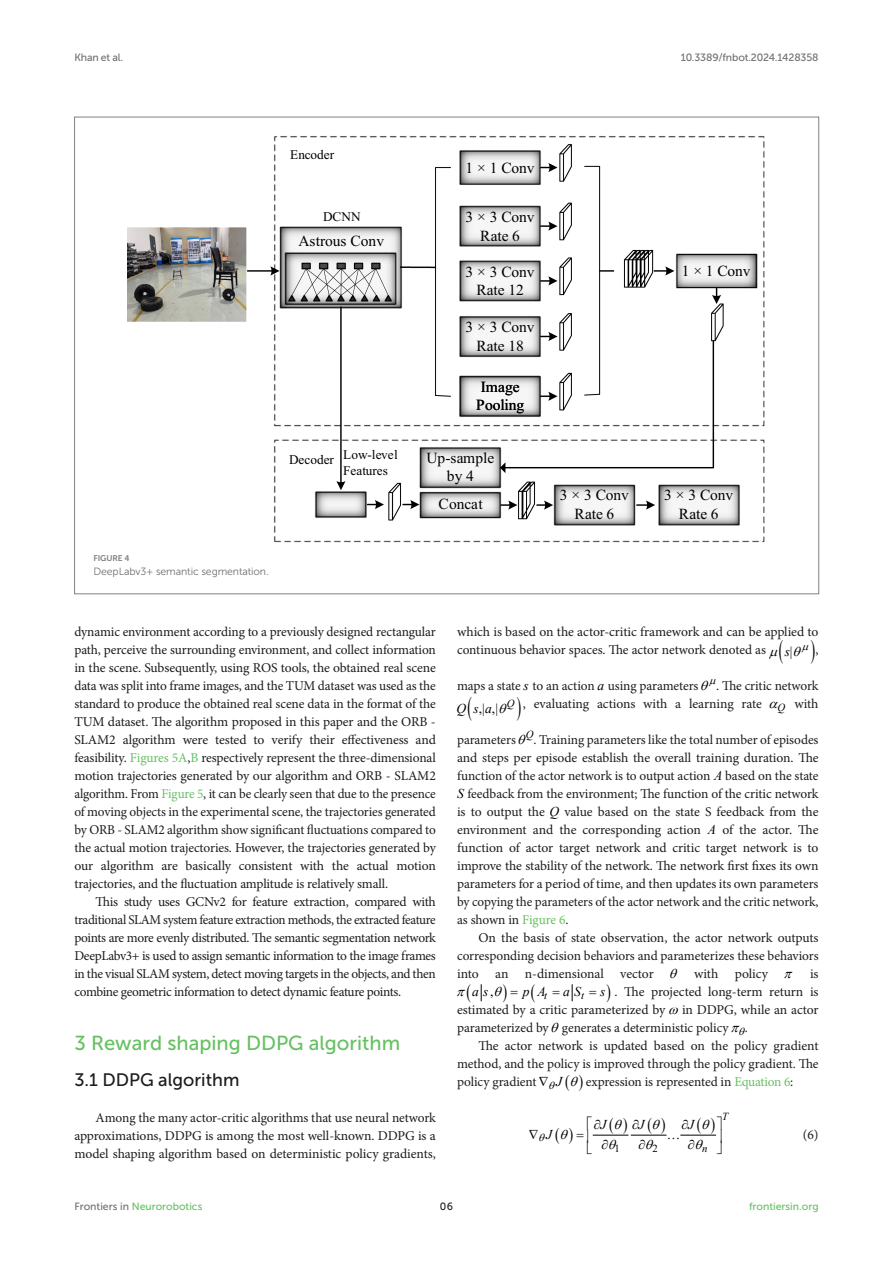
<style>
.page{position:relative;width:893px;height:1263px;background:#fff}
.page>*{position:absolute;margin:0;border:0;box-sizing:border-box;transform-origin:0 0}
.HEAD_1{font:20.25px "Museo Sans 500";color:#65c161}
.HEAD_2_after_HEAD_1{font:18px "Museo Sans 500";color:#1b1c1b}
.t1{font:15.45px/18.6px "Times New Roman";color:#000;text-align:center}
.TEXT{font:13.5px/18px "Minion Pro";letter-spacing:-.01em;color:#1b1c1b;text-align:justify}
.spi-math-img{font:13.5px "Minion Pro";letter-spacing:-.005em;color:#1b1c1b}
.spi-math-img-2{font:italic 13.5px "Times New Roman";color:#000}
.spi-math-img-3{font:13.5px "Times New Roman";color:#000}
.EQ{font:13.5px "Minion Pro";color:#1b1c1b}
.t2{font:13.2px/15.9px "Times New Roman";color:#000}
.spi-math-img-4{font:italic 10.8px "Times New Roman";color:#000}
.spi-math-img-5{font:10.8px "Times New Roman";color:#000}
.t3{font:10.5px "Museo Sans 500";color:#65c161}
.t4{font:10.5px "Museo Sans 500";letter-spacing:-.015em;color:#706f70}
.FIG_LEG{font:10.5px "Museo Sans 300";letter-spacing:-.01em;color:#706f70}
.t5{font:10.5px "Museo Sans 500";color:#1b1c1b}
.FIG_HD{font:8.25px "Museo Sans 700";letter-spacing:-.01em;color:#7e7f7f}
.s1{color:#65c161}
.s2{font-style:normal}
.s3{font-family:"Times New Roman";font-style:italic;color:#000}
.s4{color:#000}
.s5{color:#706f70}
</style>
<div class="page">
<svg style="left:481px;top:985px;width:1px;height:16px"></svg>
<svg style="left:572px;top:985px;width:1px;height:16px"></svg>
<hr style="left:593px;top:1135px;width:35px;height:1px;background:#000">
<hr style="left:631px;top:1135px;width:35px;height:1px;background:#000">
<hr style="left:681px;top:1135px;width:35px;height:1px;background:#000">
<img style="left:128px;top:136px;width:637px;height:407px">
<svg style="left:639px;top:1134px;width:28px;height:2px"></svg>
<svg style="left:688px;top:1134px;width:29px;height:2px"></svg>
<p class="t4" style="left:74px;top:51px;width:50px">Khan et al.</p>
<p class="t4" style="left:681px;top:51px;width:139px">10.3389/fnbot.2024.1428358</p>
<p class="t2" style="left:290px;top:146px;width:46px">Encoder</p>
<p class="t2" style="left:323px;top:208px;width:39px">DCNN</p>
<p class="t1" style="left:299px;top:232px;width:87px">Astrous Conv</p>
<p class="t2" style="left:343px;top:446px;width:56px;text-indent:-54px">Decoder Low-level<br>Features</p>
<p class="FIG_HD" style="left:94px;top:554px;width:37px">FIGURE 4</p>
<p class="FIG_LEG" style="left:94px;top:566px;width:177px">DeepLabv3+ semantic segmentation.</p>
<p class="t1" style="left:466px;top:158px;width:70px">1 × 1 Conv</p>
<p class="t1" style="left:466px;top:207px;width:70px">3 × 3 Conv<br>Rate 6</p>
<p class="t1" style="left:466px;top:262px;width:70px">3 × 3 Conv<br>Rate 12</p>
<p class="t1" style="left:466px;top:317px;width:70px">3 × 3 Conv<br>Rate 18</p>
<p class="t1" style="left:476px;top:377px;width:50px">Image<br>Pooling</p>
<p class="t1" style="left:682px;top:261px;width:70px">1 × 1 Conv</p>
<p class="t1" style="left:427px;top:448px;width:69px">Up-sample by 4</p>
<p class="t1" style="left:439px;top:495px;width:46px">Concat</p>
<p class="t1" style="left:560px;top:485px;width:70px">3 × 3 Conv<br>Rate 6</p>
<p class="t1" style="left:664px;top:485px;width:70px">3 × 3 Conv<br>Rate 6</p>
<p class="TEXT" style="left:74px;top:623px;width:363px">dynamic environment according to a previously designed rectangular path, perceive the surrounding environment, and collect information in the scene. Subsequently, using ROS tools, the obtained real scene data was split into frame images, and the TUM dataset was used as the standard to produce the obtained real scene data in the format of the TUM dataset. The algorithm proposed in this paper and the ORB - SLAM2 algorithm were tested to verify their effectiveness and feasibility. <span class="s1">Figures 5A</span>,<span class="s1">B</span> respectively represent the three-dimensional motion trajectories generated by our algorithm and ORB - SLAM2 algorithm. From <span class="s1">Figure 5</span>, it can be clearly seen that due to the presence of moving objects in the experimental scene, the trajectories generated by ORB - SLAM2 algorithm show significant fluctuations compared to the actual motion trajectories. However, the trajectories generated by our algorithm are basically consistent with the actual motion trajectories, and the fluctuation amplitude is relatively small.</p>
<p class="TEXT" style="left:74px;top:893px;width:363px;text-indent:21px">This study uses GCNv2 for feature extraction, compared with traditional SLAM system feature extraction methods, the extracted feature points are more evenly distributed. The semantic segmentation network DeepLabv3+ is used to assign semantic information to the image frames in the visual SLAM system, detect moving targets in the objects, and then combine geometric information to detect dynamic feature points.</p>
<p class="HEAD_1" style="left:74px;top:1032px;width:327px">3 Reward shaping DDPG algorithm</p>
<p class="HEAD_2_after_HEAD_1" style="left:74px;top:1070px;width:167px">3.1 DDPG algorithm</p>
<p class="TEXT" style="left:74px;top:1109px;width:363px;text-indent:21px">Among the many actor-critic algorithms that use neural network approximations, DDPG is among the most well-known. DDPG is a model shaping algorithm based on deterministic policy gradients,</p>
<p class="TEXT" style="left:457px;top:623px;width:363px">which is based on the actor-critic framework and can be applied to continuous behavior spaces. The actor network denoted as</p>
<p class="spi-math-img-2" style="left:785px;top:642px;width:9px">s<span class="s2">|</span></p>
<p class="TEXT" style="left:815px;top:641px;width:5px">,</p>
<p class="TEXT" style="left:457px;top:677px;width:243px">maps a state <span class="s3">s</span> to an action <span class="s3">a</span> using parameters</p>
<p class="TEXT" style="left:716px;top:677px;width:104px">. The critic network</p>
<p class="spi-math-img-3" style="left:479px;top:698px;width:37px">,| ,| <sup>Q</sup></p>
<p class="spi-math-img-2" style="left:456px;top:699px;width:37px">Qsa</p>
<p class="TEXT" style="left:523px;top:695px;width:241px">, evaluating actions with a learning rate</p>
<p class="spi-math-img-4" style="left:777px;top:699px;width:9px">Q</p>
<p class="TEXT" style="left:794px;top:695px;width:26px">with</p>
<p class="TEXT" style="left:457px;top:731px;width:60px">parameters</p>
<p class="spi-math-img-4" style="left:526px;top:727px;width:9px">Q</p>
<p class="TEXT" style="left:457px;top:731px;width:363px;text-indent:76px">. Training parameters like the total number of episodes and steps per episode establish the overall training duration. The function of the actor network is to output action <span class="s3">A</span> based on the state</p>
<p class="spi-math-img" style="left:457px;top:785px;width:363px"><span class="s3">S</span> feedback from the environment; The function of the critic network</p>
<p class="TEXT" style="left:457px;top:803px;width:363px">is to output the <span class="s3">Q</span> value based on the state S feedback from the environment and the corresponding action</p>
<p class="TEXT" style="left:457px;top:821px;width:363px;text-indent:265px">of the actor. The function of actor target network and critic target network is to improve the stability of the network. The network first fixes its own parameters for a period of time, and then updates its own parameters by copying the parameters of the actor network and the critic network, as shown in <span class="s1">Figure 6</span>.</p>
<p class="TEXT" style="left:457px;top:929px;width:363px;text-indent:21px">On the basis of state observation, the actor network outputs corresponding decision behaviors and parameterizes these behaviors into an n-dimensional vector</p>
<p class="spi-math-img-2" style="left:708px;top:820px;width:10px">A</p>
<p class="TEXT" style="left:694px;top:965px;width:75px">with policy</p>
<p class="TEXT" style="left:810px;top:965px;width:10px">is</p>
<p class="TEXT" style="left:457px;top:983px;width:363px;text-indent:158px">. The projected long-term return is estimated by a critic parameterized by in DDPG, while an actor parameterized by generates a deterministic policy .</p>
<p class="TEXT" style="left:457px;top:1037px;width:363px;text-indent:21px">The actor network is updated based on the policy gradient method, and the policy is improved through the policy gradient. The policy gradient <span class="s4">∇</span> <span class="s3">J</span></p>
<p class="spi-math-img-2" style="left:472px;top:982px;width:23px">a s<span class="s2">,</span></p>
<p class="spi-math-img-2" style="left:523px;top:982px;width:24px">p A</p>
<p class="spi-math-img-2" style="left:563px;top:982px;width:19px">a S</p>
<p class="spi-math-img-2" style="left:600px;top:982px;width:7px">s</p>
<p class="spi-math-img-4" style="left:544px;top:987px;width:4px">t</p>
<p class="spi-math-img-4" style="left:581px;top:987px;width:4px">t</p>
<p class="TEXT" style="left:586px;top:1073px;width:209px">expression is represented in <span class="s1">Equation 6</span>:</p>
<p class="spi-math-img-4" style="left:722px;top:1109px;width:7px">T</p>
<p class="spi-math-img-2" style="left:594px;top:1115px;width:14px">∂J</p>
<p class="spi-math-img-2" style="left:632px;top:1115px;width:14px">∂J</p>
<p class="spi-math-img-2" style="left:682px;top:1115px;width:14px">∂J</p>
<p class="spi-math-img-2" style="left:546px;top:1125px;width:7px">J</p>
<p class="EQ" style="left:803px;top:1125px;width:17px">(6)</p>
<p class="spi-math-img-5" style="left:614px;top:1140px;width:7px">1</p>
<p class="spi-math-img-5" style="left:652px;top:1140px;width:7px">2</p>
<p class="spi-math-img-4" style="left:702px;top:1140px;width:7px">n</p>
<p class="t3" style="left:74px;top:1200px;width:130px"><span class="s5">Frontiers in</span> Neurorobotics</p>
<p class="t5" style="left:440px;top:1200px;width:15px">06</p>
<p class="t3" style="left:749px;top:1200px;width:71px">frontiersin.org</p>
</div>
